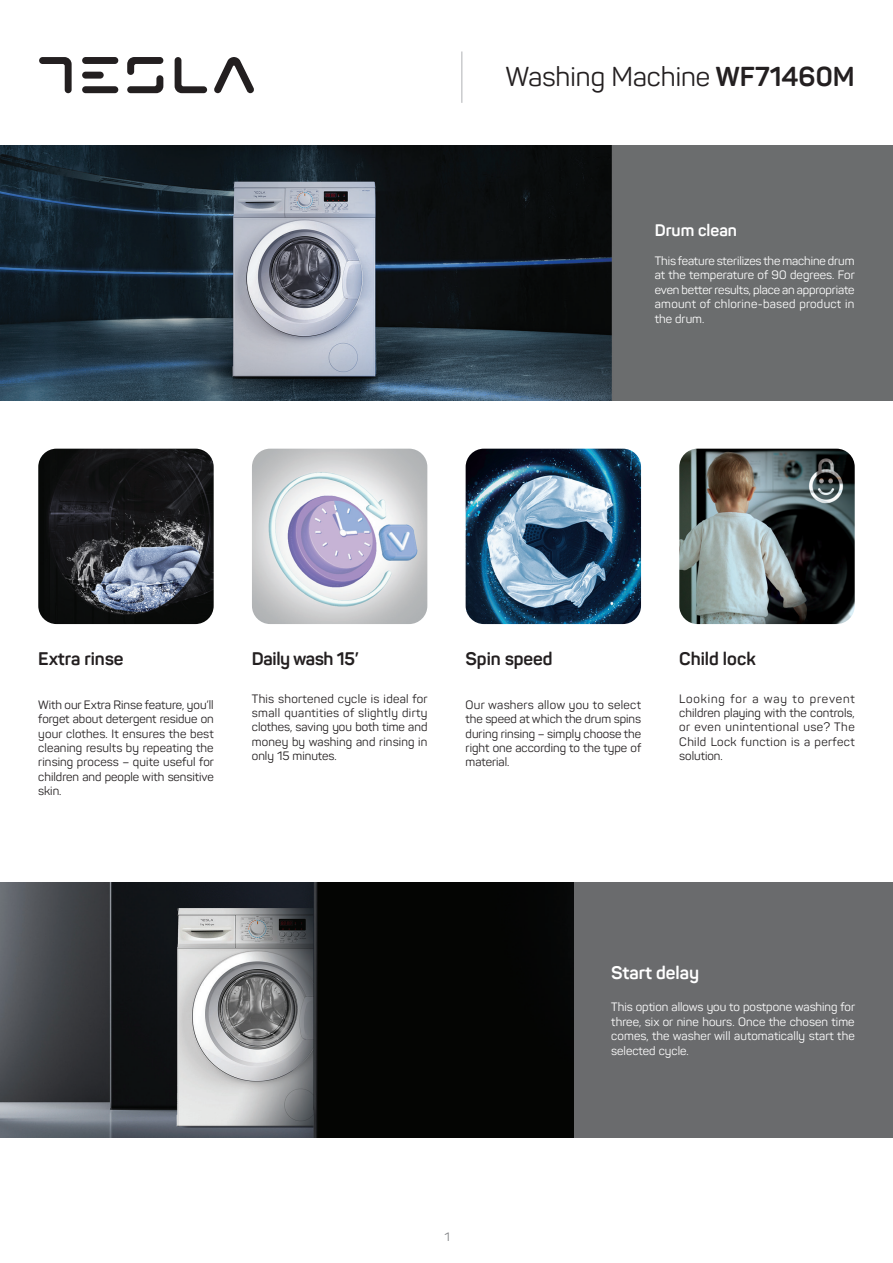
<style>
.page{position:relative;width:893px;height:1263px;background:#fff}
.page>*{position:absolute;margin:0;border:0;box-sizing:border-box;transform-origin:0 0}
.Oznaka_modela{font:27px "Panton";color:#231f20}
.t1{font:700 18px "Panton";color:#231f20}
.t2{font:700 18px "Panton";letter-spacing:-.02em;color:#231f20}
.t3{font:700 18px "Panton";color:#fff}
.t4{font:700 16.5px "Panton";color:#fff}
.t5{font:12px/14.4px "Panton";color:#231f20;text-align:justify}
.t6{font:12px/14.4px "Panton";letter-spacing:.005em;color:#fff;text-align:justify}
.t7{font:12px "Panton";color:#808285}
.s1{font-weight:700}
</style>
<div class="page">
<img style="left:0;top:145px;width:893px;height:255px">
<div style="left:573px;top:882px;width:320px;height:256px;background:#6a6b6d"></div>
<img style="left:252px;top:449px;width:175px;height:175px">
<img style="left:679px;top:449px;width:176px;height:175px">
<img style="left:466px;top:449px;width:175px;height:175px">
<img style="left:38px;top:449px;width:176px;height:175px">
<img style="left:0;top:882px;width:573px;height:256px">
<svg style="left:214px;top:57px;width:40px;height:36px"></svg>
<svg style="left:39px;top:57px;width:33px;height:36px"></svg>
<svg style="left:127px;top:57px;width:36px;height:36px"></svg>
<svg style="left:175px;top:57px;width:32px;height:36px"></svg>
<div style="left:82px;top:57px;width:36px;height:7px;background:#231f20;border-radius:3px"></div>
<div style="left:82px;top:72px;width:22px;height:7px;background:#231f20;border-radius:3px"></div>
<div style="left:82px;top:86px;width:36px;height:7px;background:#231f20;border-radius:3px"></div>
<hr style="left:461px;top:52px;width:2px;height:51px;background:#cacbcd">
<p class="Oznaka_modela" style="left:505px;top:60px;width:351px">Washing Machine <span class="s1">WF71460M</span></p>
<p class="t4" style="left:655px;top:220px;width:84px">Drum clean</p>
<p class="t6" style="left:655px;top:254px;width:202px">This feature sterilizes the machine drum at the temperature of 90 degrees. For even better results, place an appropriate amount of chlorine-based product in the drum.</p>
<p class="t1" style="left:38px;top:647px;width:87px">Extra rinse</p>
<p class="t5" style="left:38px;top:697px;width:177px">With our Extra Rinse feature, you’ll forget about detergent residue on your clothes. It ensures the best cleaning results by repeating the rinsing process – quite useful for children and people with sensitive skin.</p>
<p class="t2" style="left:252px;top:647px;width:108px">Daily wash 15’</p>
<p class="t5" style="left:252px;top:691px;width:177px">This shortened cycle is ideal for small quantities of slightly dirty clothes, saving you both time and money by washing and rinsing in only 15 minutes.</p>
<p class="t1" style="left:466px;top:647px;width:89px">Spin speed</p>
<p class="t5" style="left:466px;top:697px;width:177px">Our washers allow you to select the speed at which the drum spins during rinsing – simply choose the right one according to the type of material.</p>
<p class="t1" style="left:679px;top:647px;width:78px">Child lock</p>
<p class="t5" style="left:679px;top:691px;width:177px">Looking for a way to prevent children playing with the controls, or even unintentional use? The Child Lock function is a perfect solution.</p>
<p class="t3" style="left:611px;top:961px;width:89px">Start delay</p>
<p class="t6" style="left:611px;top:1000px;width:245px">This option allows you to postpone washing for three, six or nine hours. Once the chosen time comes, the washer will automatically start the selected cycle.</p>
<p class="t7" style="left:444px;top:1229px;width:7px">1</p>
</div>
